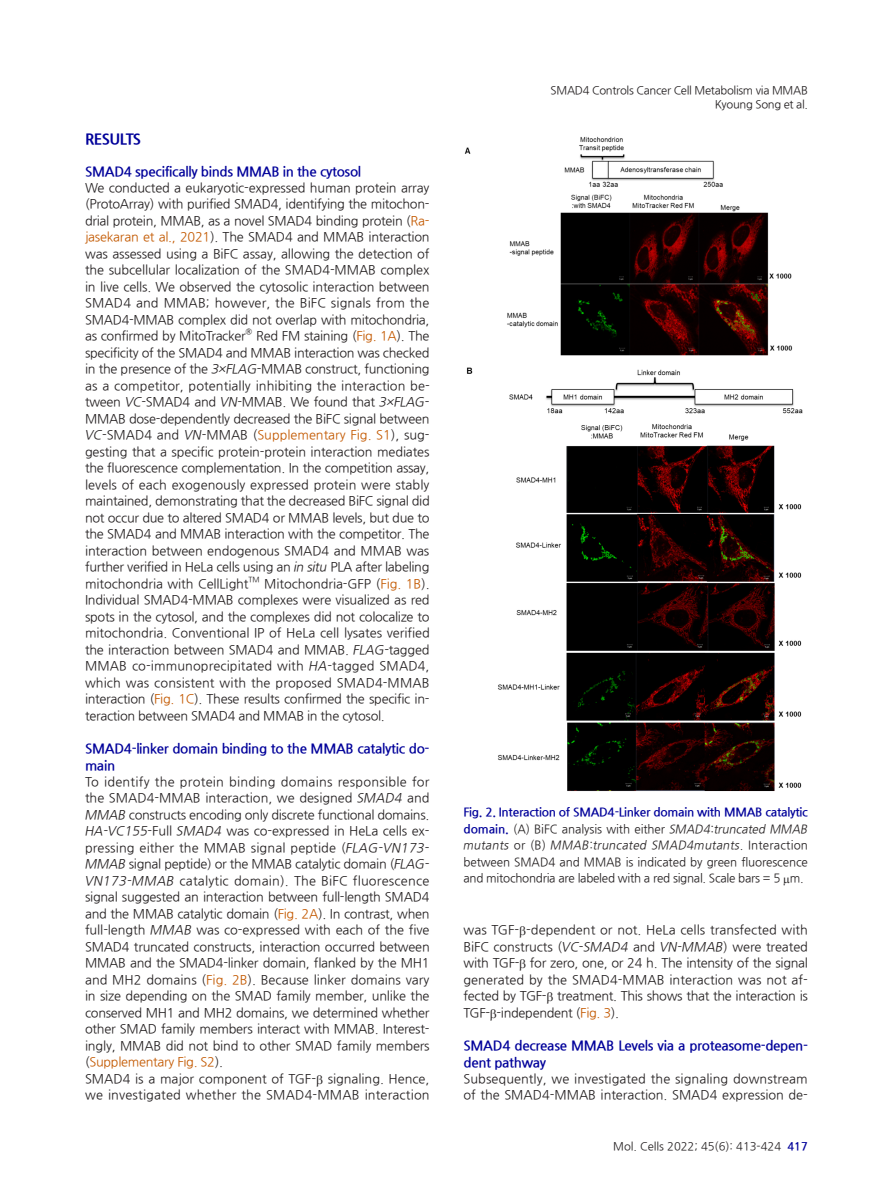
<style>
.page{position:relative;width:893px;height:1191px;background:#fff}
.page>*{position:absolute;margin:0;border:0;box-sizing:border-box;transform-origin:0 0}
.t1{font:800 15px "Nanum Gothic";letter-spacing:-.04em;color:#00009a}
.t2{font:700 13.5px/16.5px "Nanum Gothic";letter-spacing:-.025em;color:#00009a}
.t3{font:12.75px/16.5px "Nanum Gothic";letter-spacing:-.02em;color:#231f20;text-align:justify}
.t4{font:12.75px/16.5px "Nanum Gothic";letter-spacing:.005em;color:#231f20}
.t5{font:12px/16.5px "Nanum Gothic";letter-spacing:-.01em;color:#231f20}
.t6{font:11.25px/13.5px "Nanum Gothic";letter-spacing:-.025em;color:#231f20;text-align:right}
.t7{font:11.25px "Nanum Gothic";color:#231f20}
.t8{font:7.5px "Nanum Gothic";color:#231f20}
.s1{color:#c35900}
.s2{font-style:italic}
.s3{font-weight:700;color:#00009a}
</style>
<div class="page">
<img style="left:464px;top:136px;width:339px;height:655px">
<p class="t1" style="left:85px;top:131px;width:58px">RESULTS</p>
<p class="t2" style="left:85px;top:163px;width:278px">SMAD4 specifically binds MMAB in the cytosol</p>
<p class="t3" style="left:85px;top:179px;width:346px">We conducted a eukaryotic-expressed human protein array (ProtoArray) with purified SMAD4, identifying the mitochon&shy;drial protein, MMAB, as a novel SMAD4 binding protein (<span class="s1">Ra&shy;jasekaran et al., 2021</span>). The SMAD4 and MMAB interaction was assessed using a BiFC assay, allowing the detection of the subcellular localization of the SMAD4-MMAB complex in live cells. We observed the cytosolic interaction between SMAD4 and MMAB; however, the BiFC signals from the SMAD4-MMAB complex did not overlap with mitochondria, as confirmed by MitoTracker</p>
<p class="t8" style="left:246px;top:328px;width:8px">®</p>
<p class="t3" style="left:84px;top:328px;width:347px;text-indent:172px">Red FM staining (<span class="s1">Fig. 1A</span>). The specificity of the SMAD4 and MMAB interaction was checked in the presence of the <span class="s2">3×FLAG</span>-MMAB construct, functioning as a competitor, potentially inhibiting the interaction be&shy;tween <span class="s2">VC</span>-SMAD4 and <span class="s2">VN</span>-MMAB. We found that <span class="s2">3×FLAG</span>-MMAB dose-dependently decreased the BiFC signal between <span class="s2">VC</span>-SMAD4 and <span class="s2">VN</span>-MMAB (<span class="s1">Supplementary Fig. S1</span>), sug&shy;gesting that a specific protein-protein interaction mediates the fluorescence complementation. In the competition assay, levels of each exogenously expressed protein were stably maintained, demonstrating that the decreased BiFC signal did not occur due to altered SMAD4 or MMAB levels, but due to the SMAD4 and MMAB interaction with the competitor. The interaction between endogenous SMAD4 and MMAB was further verified in HeLa cells using an <span class="s2">in situ</span> PLA after labeling mitochondria with CellLight</p>
<p class="t8" style="left:248px;top:576px;width:13px">TM</p>
<p class="t3" style="left:85px;top:575px;width:346px;text-indent:179px">Mitochondria-GFP (<span class="s1">Fig. 1B</span>).<br>Individual SMAD4-MMAB complexes were visualized as red spots in the cytosol, and the complexes did not colocalize to mitochondria. Conventional IP of HeLa cell lysates verified the interaction between SMAD4 and MMAB. <span class="s2">FLAG</span>-tagged MMAB co-immunoprecipitated with <span class="s2">HA</span>-tagged SMAD4, which was consistent with the proposed SMAD4-MMAB interaction (<span class="s1">Fig. 1C</span>). These results confirmed the specific in&shy;teraction between SMAD4 and MMAB in the cytosol.</p>
<p class="t2" style="left:85px;top:741px;width:346px">SMAD4-linker domain binding to the MMAB catalytic do&shy;main</p>
<p class="t3" style="left:84px;top:773px;width:348px;text-align:left">To identify the protein binding domains responsible for the SMAD4-MMAB interaction, we designed <span class="s2">SMAD4</span> and <span class="s2">MMAB</span> constructs encoding only discrete functional domains.<br><span class="s2">HA-VC155</span>-Full <span class="s2">SMAD4</span> was co-expressed in HeLa cells ex&shy;pressing either the MMAB signal peptide (<span class="s2">FLAG-VN173</span>- <span class="s2">MMAB</span> signal peptide) or the MMAB catalytic domain (<span class="s2">FLAG-VN173-MMAB</span> catalytic domain). The BiFC fluorescence signal suggested an interaction between full-length SMAD4 and the MMAB catalytic domain (<span class="s1">Fig. 2A</span>). In contrast, when full-length <span class="s2">MMAB</span> was co-expressed with each of the five SMAD4 truncated constructs, interaction occurred between MMAB and the SMAD4-linker domain, flanked by the MH1 and MH2 domains (<span class="s1">Fig. 2B</span>). Because linker domains vary in size depending on the SMAD family member, unlike the conserved MH1 and MH2 domains, we determined whether other SMAD family members interact with MMAB. Interest&shy;ingly, MMAB did not bind to other SMAD family members (<span class="s1">Supplementary Fig. S2</span>).<br>SMAD4 is a major component of TGF- signaling. Hence, we investigated whether the SMAD4-MMAB interaction</p>
<p class="t6" style="left:551px;top:84px;width:259px">SMAD4 Controls Cancer Cell Metabolism via MMAB<br>Kyoung Song et al.</p>
<p class="t5" style="left:463px;top:804px;width:348px"><span class="s3">Fig. 2. Interaction of SMAD4-Linker domain with MMAB catalytic domain.</span> (A) BiFC analysis with either <span class="s2">SMAD4</span>:<span class="s2">truncated MMAB mutants</span> o r ( B ) <span class="s2">MMAB</span>:<span class="s2">truncated SMAD4mutants</span>. I n te ra ct i o n between SMAD4 and MMAB is indicated by green fluorescence and mitochondria are labeled with a red signal. Scale bars = 5 m.</p>
<p class="t3" style="left:463px;top:922px;width:346px">was TGF- -dependent or not. HeLa cells transfected with BiFC constructs (<span class="s2">VC</span>-<span class="s2">SMAD4</span> and <span class="s2">VN</span>-<span class="s2">MMAB</span>) were treated with TGF- for zero, one, or 24 h. The intensity of the signal generated by the SMAD4-MMAB interaction was not af&shy;fected by TGF- treatment. This shows that the interaction is TGF- -independent (<span class="s1">Fig. 3</span>).</p>
<p class="t2" style="left:463px;top:1038px;width:346px">SMAD4 decrease MMAB Levels via a proteasome-depen&shy;dent pathway</p>
<p class="t4" style="left:463px;top:1070px;width:346px">Subsequently, we investigated the signaling downstream of the SMAD4-MMAB interaction. SMAD4 expression de-</p>
<p class="t7" style="left:613px;top:1140px;width:196px">Mol. Cells 2022; 45(6): 413-424 <span class="s3">417</span></p>
</div>
